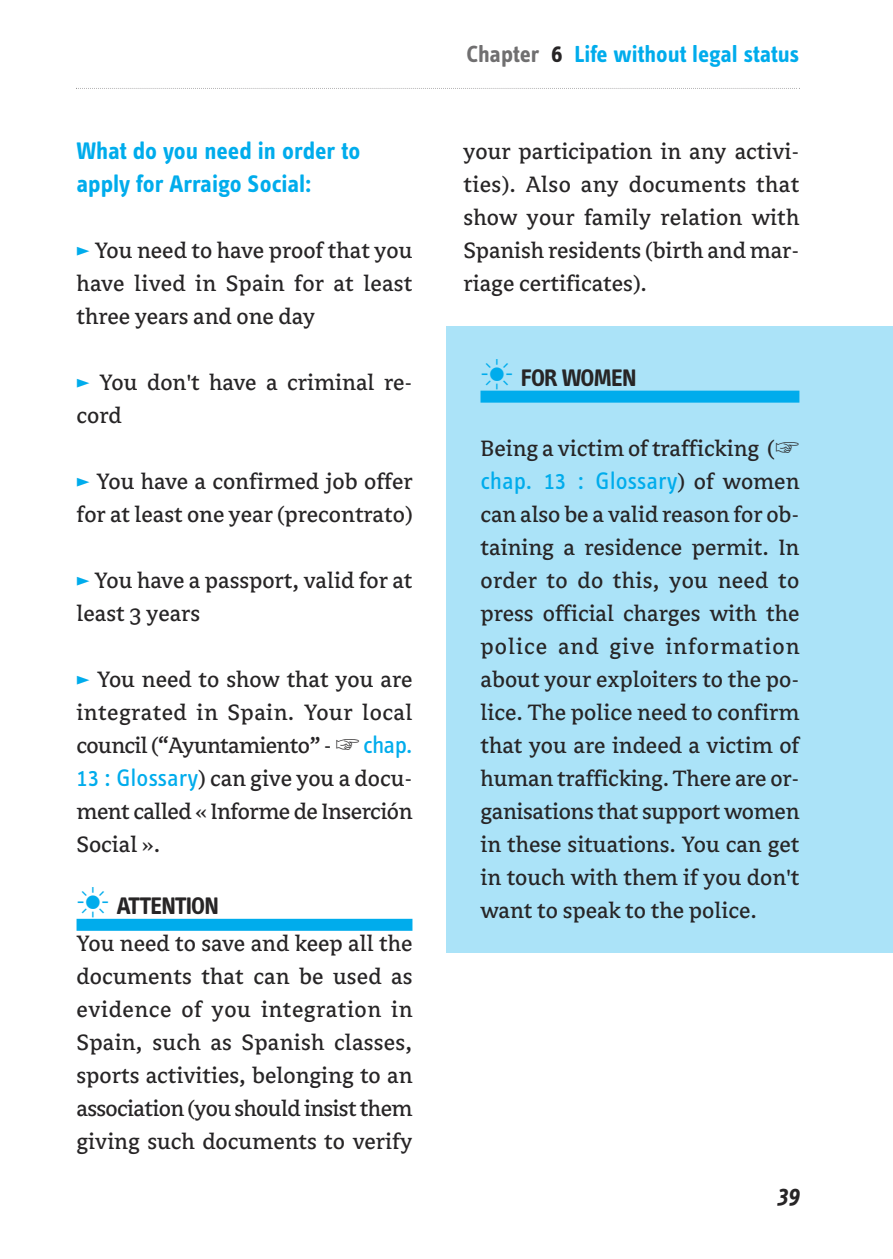
<style>
.page{position:relative;width:893px;height:1259px;background:#fff}
.page>*{position:absolute;margin:0;border:0;box-sizing:border-box;transform-origin:0 0}
.t1{font:24.6px/33px "Avance";color:#272526;text-align:justify}
.t2{font:700 24.6px/33px "Info Text";color:#00acec}
.t3{font:24.6px "Info Text Book Tf";color:#00acec}
.t4{font:700 24.6px "Info Text";letter-spacing:-.04em;color:#272526}
.t5{font:700 24px "Info Text";letter-spacing:-.005em;color:#00acec}
.t6{font:italic 700 24px "Info Text";color:#272526}
.s1{font-family:"Consolas";color:#00acec}
.s2{font-family:"MS P Mincho"}
.s3{font-family:"Info Text Book Tf";color:#00acec}
.s4{font-family:"MS P Mincho";font-weight:400;font-size:33px;color:#00acec}
.s5{color:#706f70}
.s6{color:#272526}
.s7{font-family:"Avance";color:#272526}
</style>
<div class="page">
<div style="left:446px;top:326px;width:447px;height:626px;background:#abe3f8"></div>
<div style="left:77px;top:919px;width:335px;height:12px;background:#00acec"></div>
<div style="left:480px;top:391px;width:319px;height:12px;background:#00acec"></div>
<svg style="left:76px;top:88px;width:724px;height:1px"></svg>
<p class="t2" style="left:77px;top:136px;width:285px">What do you need in order to apply for Arraigo Social:</p>
<p class="t1" style="left:77px;top:235px;width:337px"><span class="s1">►</span> You need to have proof that you have lived in Spain for at least three years and one day</p>
<p class="t1" style="left:77px;top:367px;width:337px"><span class="s1">►</span> You don't have a criminal re&shy;cord</p>
<p class="t1" style="left:77px;top:466px;width:337px"><span class="s1">►</span> You have a confirmed job offer for at least one year (precontrato)</p>
<p class="t1" style="left:77px;top:565px;width:337px"><span class="s1">►</span> You have a passport, valid for at least 3 years</p>
<p class="t1" style="left:77px;top:664px;width:337px"><span class="s1">►</span> You need to show that you are integrated in Spain. Your local council (“Ayuntamiento” - <span class="s2">☞</span> <span class="s3">chap.<br>13 : Glossary</span>) can give you a docu&shy;ment called « Informe de Inserción Social ».</p>
<p class="t4" style="left:77px;top:896px;width:144px"><span class="s4">☀</span> ATTENTION</p>
<p class="t1" style="left:77px;top:928px;width:337px">You need to save and keep all the documents that can be used as evidence of you integration in Spain, such as Spanish classes, sports activities, belonging to an association (you should insist them giving such documents to verify</p>
<p class="t5" style="left:466px;top:45px;width:335px"><span class="s5">Chapter</span> <span class="s6">6</span> Life without legal status</p>
<p class="t1" style="left:463px;top:136px;width:337px">your participation in any activi&shy;ties). Also any documents that show your family relation with Spanish residents (birth and mar&shy;riage certificates).</p>
<p class="t4" style="left:480px;top:368px;width:157px"><span class="s4">☀</span> FOR WOMEN</p>
<p class="t1" style="left:480px;top:433px;width:320px">Being a victim of trafficking (<span class="s2">☞</span></p>
<p class="t3" style="left:480px;top:471px;width:320px">chap. 13 : Glossary<span class="s7">) of women</span></p>
<p class="t1" style="left:480px;top:499px;width:320px">can also be a valid reason for ob&shy;taining a residence permit. In order to do this, you need to press official charges with the police and give information about your exploiters to the po&shy;lice. The police need to confirm that you are indeed a victim of human trafficking. There are or&shy;ganisations that support women in these situations. You can get in touch with them if you don't want to speak to the police.</p>
<p class="t6" style="left:777px;top:1185px;width:24px">39</p>
</div>
